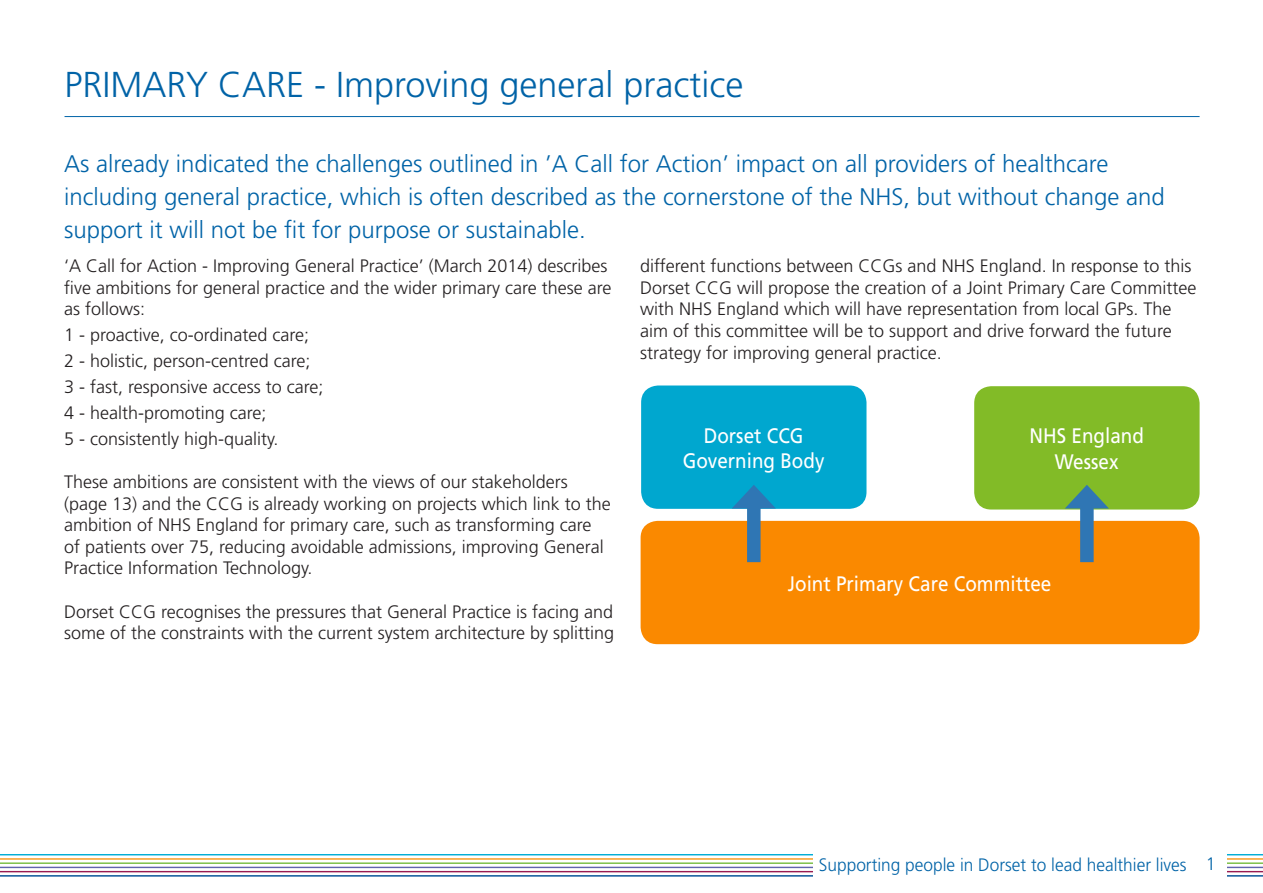
<style>
.page{position:relative;width:1263px;height:893px;background:#fff}
.page>*{position:absolute;margin:0;border:0;box-sizing:border-box;transform-origin:0 0}
.Chapter_header{font:300 36px "Frutiger";color:#0163a7}
.intro_par{font:300 24px/33px "Frutiger";color:#0163a7}
.Body_text_-_black{font:21px "Frutiger";color:#fff;scale:.9 1}
.Body_text_-_black-2{font:300 18px/21.6px "Frutiger";color:#231f20}
.intro_par-2{font:300 18px "Frutiger";color:#0163a7;scale:.96 1}
</style>
<div class="page">
<hr style="left:0;top:854px;width:1263px;height:1px;background:#00acd5">
<hr style="left:0;top:858px;width:1263px;height:2px;background:#f7981d">
<hr style="left:0;top:862px;width:1263px;height:2px;background:#77bd42">
<hr style="left:0;top:867px;width:1263px;height:1px;background:#6064ae">
<hr style="left:0;top:871px;width:1263px;height:1px;background:#991b51">
<hr style="left:0;top:875px;width:1263px;height:2px;background:#014e95">
<div style="left:813px;top:848px;width:414px;height:35px;background:#fff"></div>
<hr style="left:65px;top:116px;width:1134px;height:1px;background:#0163a7">
<div style="left:641px;top:521px;width:558px;height:123px;background:#fa8900;border-radius:17px"></div>
<div style="left:641px;top:385px;width:225px;height:124px;background:#00a7cf;border-radius:17px"></div>
<div style="left:974px;top:386px;width:225px;height:123px;background:#82bb27;border-radius:17px"></div>
<div style="left:747px;top:499px;width:13px;height:63px;background:#2f76b4"></div>
<svg style="left:732px;top:485px;width:43px;height:23px"></svg>
<div style="left:1080px;top:499px;width:14px;height:63px;background:#2f76b4"></div>
<svg style="left:1065px;top:485px;width:44px;height:23px"></svg>
<p class="Chapter_header" style="left:65px;top:64px;width:680px">PRIMARY CARE - Improving general practice</p>
<p class="intro_par" style="left:64px;top:147px;width:1102px">As already indicated the challenges outlined in ’A Call for Action’ impact on all providers of healthcare including general practice, which is often described as the cornerstone of the NHS, but without change and support it will not be fit for purpose or sustainable.</p>
<p class="Body_text_-_black-2" style="left:64px;top:255px;width:549px">‘A Call for Action - Improving General Practice’ (March 2014) describes five ambitions for general practice and the wider primary care these are as follows:</p>
<p class="Body_text_-_black-2" style="left:64px;top:324px;width:247px">1 - proactive, co-ordinated care;</p>
<p class="Body_text_-_black-2" style="left:64px;top:350px;width:248px">2 - holistic, person-centred care;</p>
<p class="Body_text_-_black-2" style="left:64px;top:376px;width:261px">3 - fast, responsive access to care;</p>
<p class="Body_text_-_black-2" style="left:64px;top:402px;width:204px">4 - health-promoting care;</p>
<p class="Body_text_-_black-2" style="left:64px;top:428px;width:216px">5 - consistently high-quality.</p>
<p class="Body_text_-_black-2" style="left:64px;top:471px;width:548px">These ambitions are consistent with the views of our stakeholders (page 13) and the CCG is already working on projects which link to the ambition of NHS England for primary care, such as transforming care of patients over 75, reducing avoidable admissions, improving General Practice Information Technology.</p>
<p class="Body_text_-_black-2" style="left:64px;top:600px;width:552px">Dorset CCG recognises the pressures that General Practice is facing and some of the constraints with the current system architecture by splitting</p>
<p class="Body_text_-_black-2" style="left:640px;top:255px;width:558px">different functions between CCGs and NHS England. In response to this Dorset CCG will propose the creation of a Joint Primary Care Committee with NHS England which will have representation from local GPs. The aim of this committee will be to support and drive forward the future strategy for improving general practice.</p>
<p class="Body_text_-_black" style="left:1029px;top:424px;width:129px">NHS England</p>
<p class="Body_text_-_black" style="left:1055px;top:449px;width:72px">Wessex</p>
<p class="Body_text_-_black" style="left:704px;top:423px;width:112px">Dorset CCG</p>
<p class="Body_text_-_black" style="left:683px;top:448px;width:159px">Governing Body</p>
<p class="Body_text_-_black" style="left:788px;top:571px;width:294px">Joint Primary Care Committee</p>
<p class="intro_par-2" style="left:819px;top:854px;width:415px">Supporting people in Dorset to lead healthier lives 1</p>
</div>
